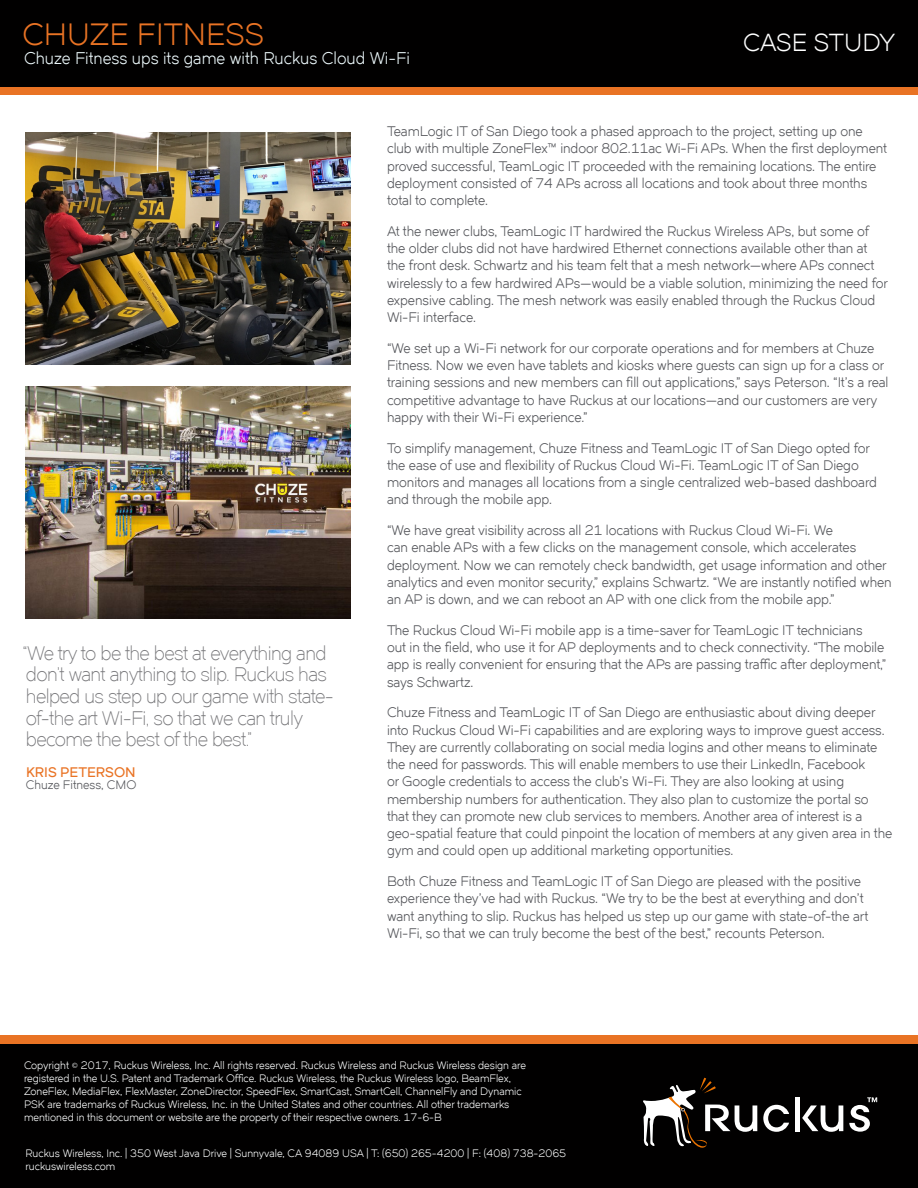
<style>
.page{position:relative;width:918px;height:1188px;background:#fff}
.page>*{position:absolute;margin:0;border:0;box-sizing:border-box;transform-origin:0 0}
.Main_Title{font:30px "Dual 400";color:#e97324}
.Main_Title-2{font:24px "Dual 400";color:#fff}
.PULL_QUOTE{font:19.5px/21.6px "Dual 300";letter-spacing:-.03em;color:#77777a}
.Main_Sub-Title{font:18px "Dual 400";color:#ebf7fa}
.Main_Sub-Title-2{font:16.5px "Dual 400";color:#ebf7fa}
.t1{font:13.5px/17.2px "Dual 400";letter-spacing:-.005em;color:#54555a}
.PULL_QUOTE_NAME{font:700 13.5px "Dual 400";color:#e97324}
.PULLQUOTE_TITLE{font:12px "Dual 400";color:#54555a}
.t2{font:10.5px/13.2px "Dual 400";color:#fff}
</style>
<div class="page">
<div style="left:0;top:86px;width:918px;height:8px;background:#e97324"></div>
<div style="left:0;top:0;width:918px;height:86px;background:#010000"></div>
<img style="left:26px;top:387px;width:324px;height:231px">
<img style="left:26px;top:133px;width:324px;height:231px">
<div style="left:0;top:1043px;width:918px;height:145px;background:#010000"></div>
<div style="left:0;top:1035px;width:918px;height:8px;background:#e97324"></div>
<svg style="left:643px;top:1077px;width:235px;height:70px"></svg>
<p class="Main_Title" style="left:22px;top:15px;width:271px">TITLE GOES HERE</p>
<p class="Main_Title" style="left:22px;top:17px;width:243px">CHUZE FITNESS</p>
<p class="Main_Sub-Title-2" style="left:24px;top:48px;width:387px">Chuze Fitness ups its game with Ruckus Cloud Wi-Fi</p>
<p class="Main_Sub-Title" style="left:24px;top:48px;width:209px">SUB-TITLE GOES HERE</p>
<p class="Main_Title-2" style="left:743px;top:28px;width:154px">CASE STUDY</p>
<p class="Main_Title-2" style="left:753px;top:28px;width:144px">DATA HEET</p>
<p class="PULL_QUOTE" style="left:23px;top:642px;width:313px">“We try to be the best at everything and don’t want anything to slip. Ruckus has helped us step up our game with state&shy;of-the art Wi-Fi, so that we can truly become the best of the best.”</p>
<p class="PULL_QUOTE_NAME" style="left:26px;top:763px;width:111px">KRIS PETERSON</p>
<p class="PULLQUOTE_TITLE" style="left:26px;top:777px;width:112px">Chuze Fitness, CMO</p>
<p class="t1" style="left:387px;top:123px;width:502px">TeamLogic IT of San Diego took a phased approach to the project, setting up one club with multiple ZoneFlex™ indoor 802.11ac Wi-Fi APs. When the first deployment proved successful, TeamLogic IT proceeded with the remaining locations. The entire deployment consisted of 74 APs across all locations and took about three months total to complete.</p>
<p class="t1" style="left:387px;top:222px;width:502px">At the newer clubs, TeamLogic IT hardwired the Ruckus Wireless APs, but some of the older clubs did not have hardwired Ethernet connections available other than at the front desk. Schwartz and his team felt that a mesh network—where APs connect wirelessly to a few hardwired APs—would be a viable solution, minimizing the need for expensive cabling. The mesh network was easily enabled through the Ruckus Cloud Wi-Fi interface.</p>
<p class="t1" style="left:387px;top:339px;width:503px">“We set up a Wi-Fi network for our corporate operations and for members at Chuze Fitness. Now we even have tablets and kiosks where guests can sign up for a class or training sessions and new members can fill out applications,” says Peterson. “It’s a real competitive advantage to have Ruckus at our locations—and our customers are very happy with their Wi-Fi experience.”</p>
<p class="t1" style="left:387px;top:439px;width:491px">To simplify management, Chuze Fitness and TeamLogic IT of San Diego opted for the ease of use and flexibility of Ruckus Cloud Wi-Fi. TeamLogic IT of San Diego monitors and manages all locations from a single centralized web-based dashboard and through the mobile app.</p>
<p class="t1" style="left:387px;top:522px;width:506px">“We have great visibility across all 21 locations with Ruckus Cloud Wi-Fi. We<br>can enable APs with a few clicks on the management console, which accelerates deployment. Now we can remotely check bandwidth, get usage information and other analytics and even monitor security,” explains Schwartz. “We are instantly notified when an AP is down, and we can reboot an AP with one click from the mobile app.”</p>
<p class="t1" style="left:387px;top:621px;width:501px">The Ruckus Cloud Wi-Fi mobile app is a time-saver for TeamLogic IT technicians<br>out in the field, who use it for AP deployments and to check connectivity. “The mobile app is really convenient for ensuring that the APs are passing traffic after deployment,” says Schwartz.</p>
<p class="t1" style="left:387px;top:704px;width:507px">Chuze Fitness and TeamLogic IT of San Diego are enthusiastic about diving deeper into Ruckus Cloud Wi-Fi capabilities and are exploring ways to improve guest access.<br>They are currently collaborating on social media logins and other means to eliminate the need for passwords. This will enable members to use their LinkedIn, Facebook<br>or Google credentials to access the club’s Wi-Fi. They are also looking at using membership numbers for authentication. They also plan to customize the portal so that they can promote new club services to members. Another area of interest is a geo-spatial feature that could pinpoint the location of members at any given area in the gym and could open up additional marketing opportunities.</p>
<p class="t1" style="left:387px;top:873px;width:483px">Both Chuze Fitness and TeamLogic IT of San Diego are pleased with the positive experience they’ve had with Ruckus. “We try to be the best at everything and don’t want anything to slip. Ruckus has helped us step up our game with state-of-the art Wi-Fi, so that we can truly become the best of the best,” recounts Peterson.</p>
<p class="t2" style="left:24px;top:1058px;width:504px">Copyright © 2017, Ruckus Wireless, Inc. All rights reserved. Ruckus Wireless and Ruckus Wireless design are registered in the U.S. Patent and Trademark Office. Ruckus Wireless, the Ruckus Wireless logo, BeamFlex, ZoneFlex, MediaFlex, FlexMaster, ZoneDirector, SpeedFlex, SmartCast, SmartCell, ChannelFly and Dynamic PSK are trademarks of Ruckus Wireless, Inc. in the United States and other countries. All other trademarks mentioned in this document or website are the property of their respective owners. 17-6-B</p>
<p class="t2" style="left:26px;top:1147px;width:542px">Ruckus Wireless, Inc. | 350 West Java Drive | Sunnyvale, CA 94089 USA | T: (650) 265-4200 | F: (408) 738-2065 ruckuswireless.com</p>
</div>
